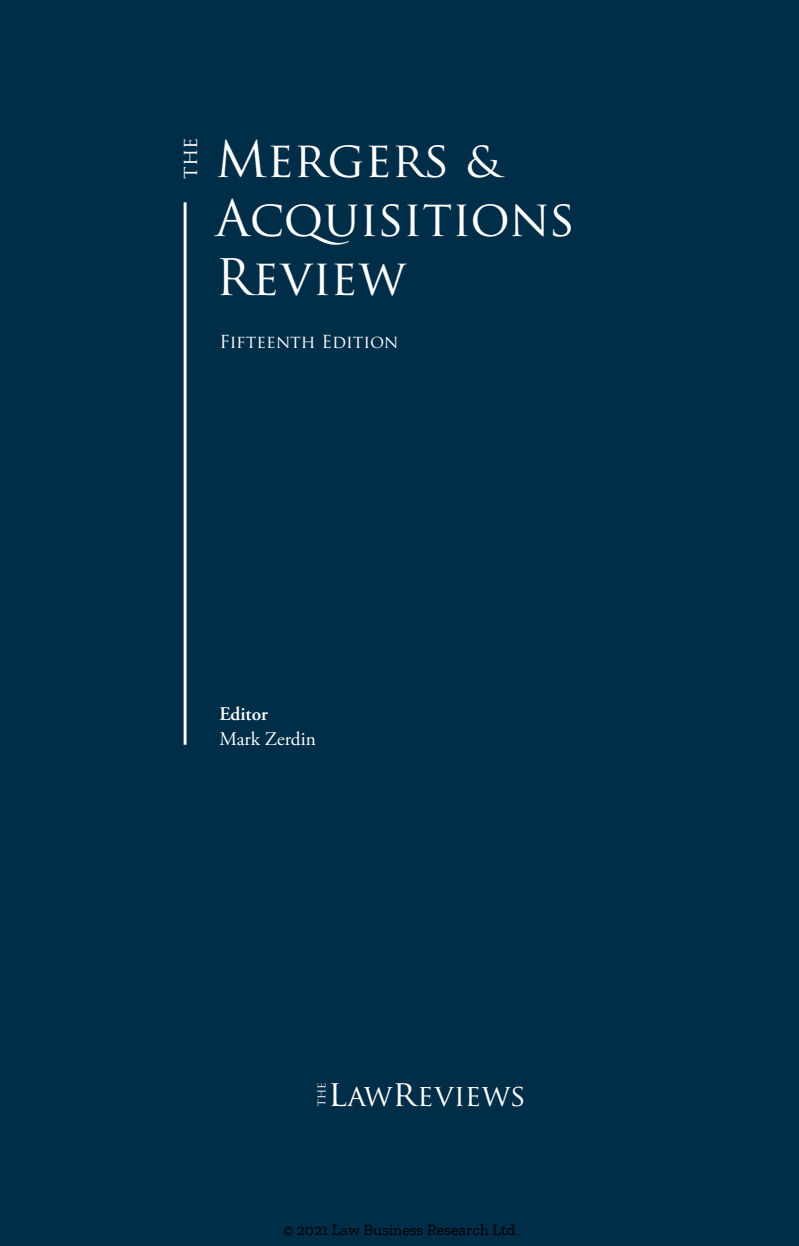
<style>
.page{position:relative;width:799px;height:1246px;background:#fff}
.page>*{position:absolute;margin:0;border:0;box-sizing:border-box;transform-origin:0 0}
.t1{font:49px/58.8px "Trajan Pro";color:#fff}
.t2{font:29.75px "Trajan Pro";color:#fff}
.t3{font:20.47px "Trajan Pro";color:#fff}
.t4{font:19.25px "Adobe Garamond Pro";letter-spacing:-.005em;color:#fff}
.t5{font:600 19.25px "Adobe Garamond Pro";color:#fff}
.t6{font:17.5px "Trajan Pro";color:#fff}
.t7{font:15.75px "Zilla Slab";color:#000}
.s1{font-size:35.7px}
</style>
<div class="page">
<div style="left:0;top:0;width:799px;height:1245px;background:#002d47"></div>
<hr style="left:184px;top:202px;width:2px;height:542px;background:#fff">
<svg style="left:317px;top:1083px;width:8px;height:22px"></svg>
<p class="t3" style="left:177px;top:179px;width:43px;rotate:-90deg">the</p>
<h1 class="t1" style="left:215px;top:129px;width:361px">Mergers &amp;<br>Acquisitions<br>Review</h1>
<p class="t6" style="left:219px;top:331px;width:180px">Fifteenth Edition</p>
<p class="t5" style="left:219px;top:702px;width:50px">Editor</p>
<p class="t4" style="left:219px;top:727px;width:98px">Mark Zerdin</p>
<h2 class="t2" style="left:328px;top:1076px;width:199px"><span class="s1">l</span>aw<span class="s1">r</span>eviews</h2>
<p class="t7" style="left:283px;top:1220px;width:234px">© 2021 Law Business Research Ltd</p>
</div>
